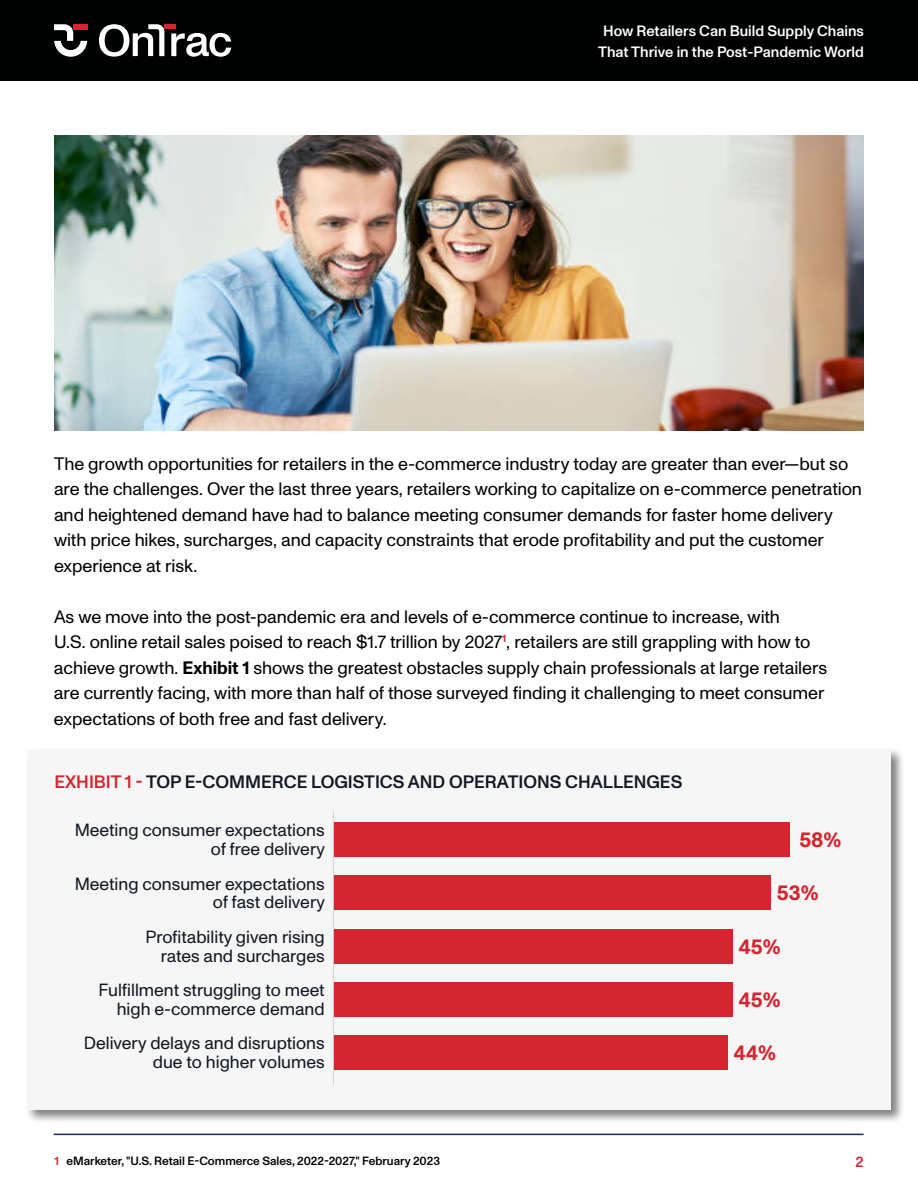
<style>
.page{position:relative;width:918px;height:1188px;background:#fff}
.page>*{position:absolute;margin:0;border:0;box-sizing:border-box;transform-origin:0 0}
.t1{font:700 21.6px "Laser Ship Monument Grotesk";color:#111821}
.t2{font:700 21.15px "Laser Ship Monument Grotesk";color:#d22630}
.t3{font:18px/25.5px "Laser Ship Monument Grotesk";letter-spacing:-.005em;color:#000101}
.t4{font:500 18px "Laser Ship Monument Grotesk";color:#111821}
.t5{font:17.7px/18.6px "Laser Ship Monument Grotesk";color:#111821;text-align:right}
.t6{font:500 15px/21px "Laser Ship Monument Grotesk";color:#fff;text-align:center}
.t7{font:500 15px "Laser Ship Monument Grotesk";color:#d32730}
.t8{font:500 12px "Laser Ship Monument Grotesk";color:#000101}
.s1{font-weight:700}
.s2{color:#d22630}
.s3{color:#ce2129}
</style>
<div class="page">
<div style="left:0;top:0;width:918px;height:81px;background:#000101"></div>
<hr style="left:54px;top:1134px;width:810px;height:1px;background:#1d2758">
<svg style="left:54px;top:24px;width:33px;height:33px"></svg>
<div style="left:164px;top:24px;width:12px;height:5px;background:#d22630"></div>
<svg style="left:99px;top:24px;width:65px;height:33px"></svg>
<svg style="left:171px;top:33px;width:60px;height:24px"></svg>
<img style="left:54px;top:135px;width:810px;height:296px">
<div style="left:25px;top:747px;width:881px;height:377px;background:#000;opacity:.5"></div>
<div style="left:27px;top:749px;width:864px;height:360px;background:#f6f6f6"></div>
<div style="left:333px;top:876px;width:438px;height:34px;background:#d22630"></div>
<div style="left:333px;top:822px;width:457px;height:35px;background:#d22630"></div>
<div style="left:333px;top:929px;width:400px;height:35px;background:#d22630"></div>
<div style="left:333px;top:983px;width:400px;height:34px;background:#d22630"></div>
<div style="left:333px;top:1036px;width:395px;height:34px;background:#d22630"></div>
<hr style="left:333px;top:812px;width:1px;height:273px;background:#d2d2d2">
<p class="t6" style="left:598px;top:20px;width:267px">How Retailers Can Build Supply Chains<br>That Thrive in the Post-Pandemic World</p>
<p class="t3" style="left:54px;top:451px;width:810px">The growth opportunities for retailers in the e-commerce industry today are greater than ever—but so are the challenges. Over the last three years, retailers working to capitalize on e-commerce penetration and heightened demand have had to balance meeting consumer demands for faster home delivery with price hikes, surcharges, and capacity constraints that erode profitability and put the customer experience at risk.</p>
<p class="t3" style="left:54px;top:604px;width:775px">As we move into the post-pandemic era and levels of e-commerce continue to increase, with<br>U.S. online retail sales poised to reach $1.7 trillion by 2027<sup>1</sup>, retailers are still grappling with how to achieve growth. <span class="s1">Exhibit 1</span> shows the greatest obstacles supply chain professionals at large retailers are currently facing, with more than half of those surveyed finding it challenging to meet consumer expectations of both free and fast delivery.</p>
<p class="t1" style="left:129px;top:756px;width:656px">TOP E-COMMERCE LOGISTICS AND OPERATIONS CHALLENGES</p>
<p class="t4" style="left:54px;top:771px;width:629px"><span class="s2">EXHIBIT 1 -</span> TOP E-COMMERCE LOGISTICS AND OPERATIONS CHALLENGES</p>
<p class="t5" style="left:75px;top:821px;width:252px">Meeting consumer expectations of free delivery</p>
<p class="t2" style="left:799px;top:827px;width:44px">58%</p>
<p class="t5" style="left:75px;top:874px;width:252px">Meeting consumer expectations of fast delivery</p>
<p class="t2" style="left:777px;top:880px;width:43px">53%</p>
<p class="t5" style="left:146px;top:928px;width:181px">Profitability given rising rates and surcharges</p>
<p class="t2" style="left:739px;top:934px;width:43px">45%</p>
<p class="t5" style="left:99px;top:981px;width:228px">Fulfillment struggling to meet high e-commerce demand</p>
<p class="t2" style="left:739px;top:987px;width:43px">45%</p>
<p class="t5" style="left:84px;top:1034px;width:242px">Delivery delays and disruptions due to higher volumes</p>
<p class="t2" style="left:734px;top:1040px;width:44px">44%</p>
<p class="t8" style="left:54px;top:1154px;width:387px"><span class="s3">1</span> eMarketer, "U.S. Retail E-Commerce Sales, 2022-2027," February 2023</p>
<p class="t7" style="left:855px;top:1153px;width:10px">2</p>
</div>
